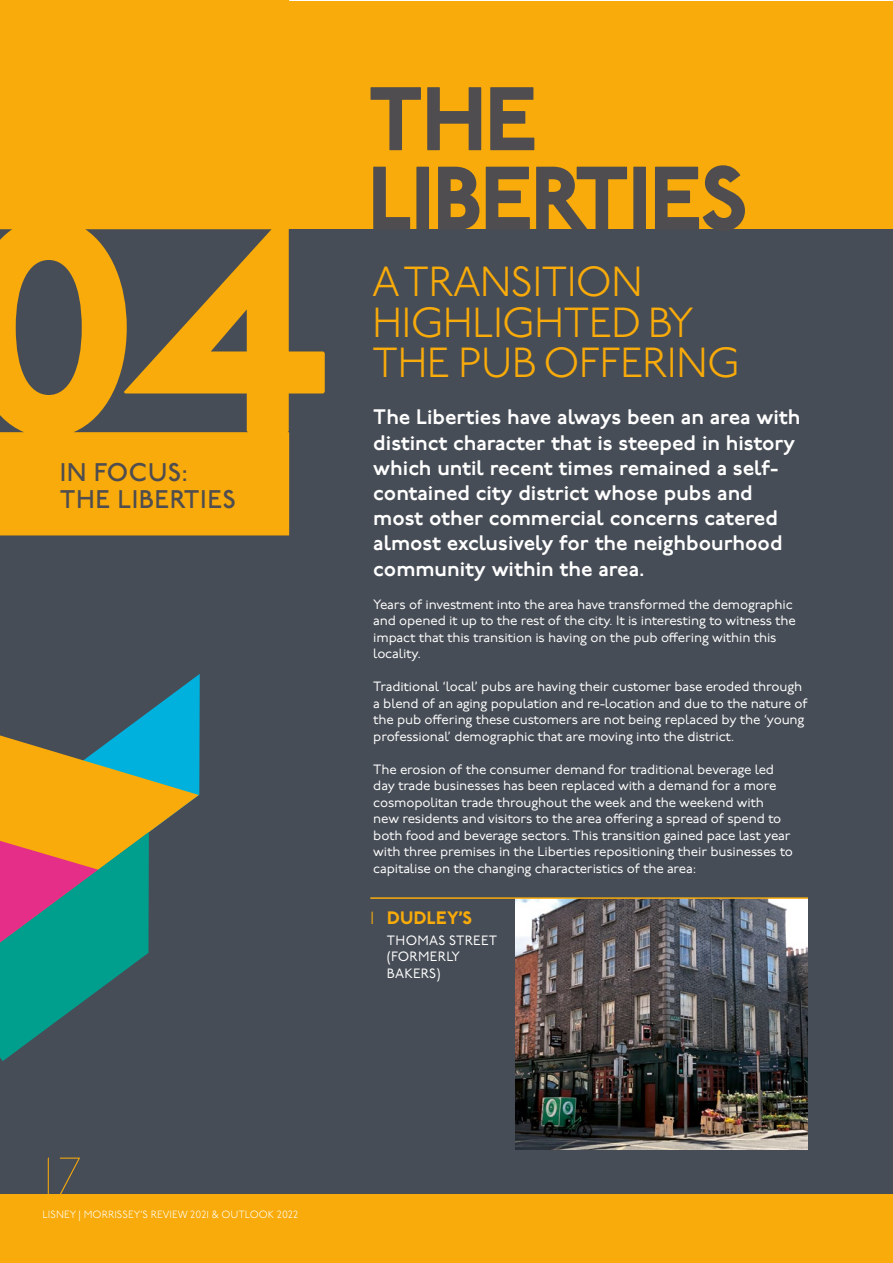
<style>
.page{position:relative;width:893px;height:1263px;background:#fff}
.page>*{position:absolute;margin:0;border:0;box-sizing:border-box;transform-origin:0 0}
.t1{font:800 90px/79.5px "P22 Underground";letter-spacing:-.02em;color:#4f4d4f}
.t2{font:100 52.5px "P22 Underground";color:#f8ab0a}
.t3{font:300 42px/40.5px "P22 Underground";letter-spacing:-.02em;color:#f8ab0a}
.t4{font:500 25.5px/27px "P22 Underground";letter-spacing:.02em;color:#4f4d4f}
.t5{font:600 21px/25.2px "P22 Underground";color:#fff}
.t6{font:800 18px "P22 Underground";letter-spacing:.02em;color:#f8ab0a}
.t7{font:300 18px "P22 Underground";color:#f8ab0a}
.t8{font:13.5px/16.5px "P22 Underground";letter-spacing:-.01em;color:#fff}
.t9{font:13.5px/16.5px "P22 Underground";letter-spacing:.02em;color:#fff}
.t10{font:300 10.5px "P22 Underground";color:#fff}
</style>
<div class="page">
<div style="left:0;top:1px;width:893px;height:333px;background:#f8ab0a"></div>
<div style="left:0;top:229px;width:893px;height:1021px;background:#474d56"></div>
<svg style="left:0;top:0;width:325px;height:535px;fill:#f8ab0a"></svg>
<img style="left:516px;top:899px;width:292px;height:250px">
<hr style="left:370px;top:897px;width:438px;height:2px;background:#f8ab0a">
<svg style="left:117px;top:674px;width:83px;height:121px"></svg>
<svg style="left:0;top:735px;width:199px;height:326px"></svg>
<div style="left:0;top:1194px;width:893px;height:69px;background:#f8ab0a"></div>
<h3 class="t4" style="left:60px;top:460px;width:177px">IN FOCUS:<br>THE LIBERTIES</h3>
<h2 class="t2" style="left:43px;top:1147px;width:42px">17</h2>
<p class="t10" style="left:43px;top:1209px;width:257px">LISNEY | MORRISSEY’S REVIEW 2021 &amp; OUTLOOK 2022</p>
<h1 class="t1" style="left:368px;top:82px;width:382px">THE<br>LIBERTIES</h1>
<h3 class="t3" style="left:372px;top:264px;width:369px">A TRANSITION<br>HIGHLIGHTED BY<br>THE PUB OFFERING</h3>
<p class="t5" style="left:373px;top:405px;width:429px">The Liberties have always been an area with distinct character that is steeped in history which until recent times remained a self&shy;contained city district whose pubs and most other commercial concerns catered almost exclusively for the neighbourhood community within the area.</p>
<p class="t8" style="left:373px;top:596px;width:424px">Years of investment into the area have transformed the demographic and opened it up to the rest of the city. It is interesting to witness the impact that this transition is having on the pub offering within this locality.</p>
<p class="t8" style="left:373px;top:679px;width:436px">Traditional ‘local’ pubs are having their customer base eroded through a blend of an aging population and re-location and due to the nature of the pub offering these customers are not being replaced by the ‘young professional’ demographic that are moving into the district.</p>
<p class="t8" style="left:373px;top:761px;width:421px">The erosion of the consumer demand for traditional beverage led day trade businesses has been replaced with a demand for a more cosmopolitan trade throughout the week and the weekend with new residents and visitors to the area offering a spread of spend to both food and beverage sectors. This transition gained pace last year with three premises in the Liberties repositioning their businesses to capitalise on the changing characteristics of the area:</p>
<h3 class="t6" style="left:387px;top:907px;width:87px">DUDLEY’S</h3>
<p class="t9" style="left:387px;top:932px;width:112px">THOMAS STREET (FORMERLY<br>BAKERS)</p>
<h3 class="t7" style="left:370px;top:908px;width:6px">1</h3>
</div>
